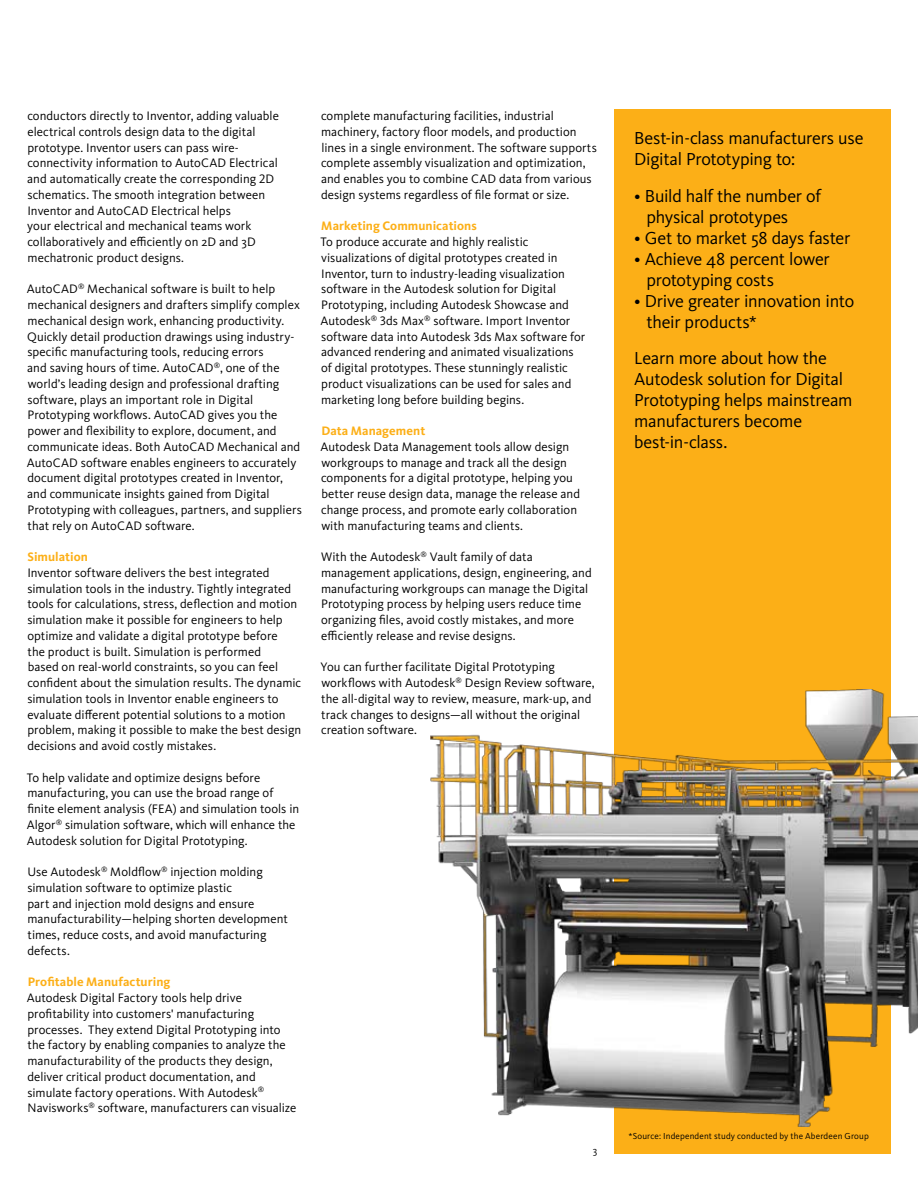
<style>
.page{position:relative;width:918px;height:1188px;background:#fff}
.page>*{position:absolute;margin:0;border:0;box-sizing:border-box;transform-origin:0 0}
.t1{font:18px/21px "Kievit Pro";letter-spacing:-.015em;color:#000}
.t2{font:12.75px/15.8px "Kievit Pro";color:#000}
.t3{font:700 12.75px "Kievit Pro";letter-spacing:.005em;color:#fcaf17}
.t4{font:10.5px "Kievit Pro";color:#000}
.t5{font:9px "Kievit Pro";letter-spacing:.02em;color:#000}
</style>
<div class="page">
<div style="left:614px;top:109px;width:277px;height:1044px;background:#fcaf17"></div>
<img style="left:431px;top:690px;width:487px;height:436px">
<p class="t2" style="left:27px;top:108px;width:253px">conductors directly to Inventor, adding valuable electrical controls design data to the digital prototype. Inventor users can pass wire&shy;connectivity information to AutoCAD Electrical and automatically create the corresponding 2D schematics. The smooth integration between Inventor and AutoCAD Electrical helps<br>your electrical and mechanical teams work collaboratively and efficiently on 2D and 3D mechatronic product designs.</p>
<p class="t2" style="left:27px;top:281px;width:277px">AutoCAD<sup>®</sup> Mechanical software is built to help mechanical designers and drafters simplify complex mechanical design work, enhancing productivity.<br>Quickly detail production drawings using industry&shy;specific manufacturing tools, reducing errors<br>and saving hours of time. AutoCAD<sup>®</sup>, one of the world’s leading design and professional drafting software, plays an important role in Digital Prototyping workflows. AutoCAD gives you the power and flexibility to explore, document, and communicate ideas. Both AutoCAD Mechanical and AutoCAD software enables engineers to accurately document digital prototypes created in Inventor, and communicate insights gained from Digital Prototyping with colleagues, partners, and suppliers that rely on AutoCAD software.</p>
<p class="t3" style="left:27px;top:549px;width:62px">Simulation</p>
<p class="t2" style="left:27px;top:565px;width:275px">Inventor software delivers the best integrated simulation tools in the industry. Tightly integrated tools for calculations, stress, deflection and motion simulation make it possible for engineers to help optimize and validate a digital prototype before<br>the product is built. Simulation is performed<br>based on real-world constraints, so you can feel confident about the simulation results. The dynamic simulation tools in Inventor enable engineers to evaluate different potential solutions to a motion problem, making it possible to make the best design decisions and avoid costly mistakes.</p>
<p class="t2" style="left:27px;top:769px;width:274px">To help validate and optimize designs before manufacturing, you can use the broad range of finite element analysis (FEA) and simulation tools in Algor<sup>®</sup> simulation software, which will enhance the Autodesk solution for Digital Prototyping.</p>
<p class="t2" style="left:27px;top:864px;width:262px">Use Autodesk<sup>®</sup> Moldflow<sup>®</sup> injection molding simulation software to optimize plastic<br>part and injection mold designs and ensure manufacturability—helping shorten development times, reduce costs, and avoid manufacturing defects.</p>
<p class="t3" style="left:28px;top:974px;width:144px">Profitable Manufacturing</p>
<p class="t2" style="left:27px;top:990px;width:271px">Autodesk Digital Factory tools help drive profitability into customers' manufacturing processes. They extend Digital Prototyping into the factory by enabling companies to analyze the manufacturability of the products they design, deliver critical product documentation, and simulate factory operations. With Autodesk<sup>® </sup>Navisworks<sup>®</sup> software, manufacturers can visualize</p>
<p class="t2" style="left:321px;top:108px;width:277px">complete manufacturing facilities, industrial machinery, factory floor models, and production lines in a single environment. The software supports complete assembly visualization and optimization, and enables you to combine CAD data from various design systems regardless of file format or size.</p>
<p class="t3" style="left:321px;top:218px;width:157px">Marketing Communications</p>
<p class="t2" style="left:320px;top:234px;width:266px">To produce accurate and highly realistic visualizations of digital prototypes created in Inventor, turn to industry-leading visualization software in the Autodesk solution for Digital Prototyping, including Autodesk Showcase and Autodesk<sup>®</sup> 3ds Max<sup>®</sup> software. Import Inventor software data into Autodesk 3ds Max software for advanced rendering and animated visualizations of digital prototypes. These stunningly realistic product visualizations can be used for sales and marketing long before building begins.</p>
<p class="t3" style="left:321px;top:423px;width:105px">Data Management</p>
<p class="t2" style="left:320px;top:439px;width:261px">Autodesk Data Management tools allow design workgroups to manage and track all the design components for a digital prototype, helping you better reuse design data, manage the release and change process, and promote early collaboration with manufacturing teams and clients.</p>
<p class="t2" style="left:321px;top:549px;width:272px">With the Autodesk<sup>®</sup> Vault family of data management applications, design, engineering, and manufacturing workgroups can manage the Digital Prototyping process by helping users reduce time organizing files, avoid costly mistakes, and more efficiently release and revise designs.</p>
<p class="t2" style="left:321px;top:659px;width:276px">You can further facilitate Digital Prototyping workflows with Autodesk<sup>®</sup> Design Review software, the all-digital way to review, measure, mark-up, and track changes to designs—all without the original creation software.</p>
<p class="t4" style="left:593px;top:1144px;width:6px">3</p>
<h1 class="t1" style="left:634px;top:127px;width:231px">Best-in-class manufacturers use<br>Digital Prototyping to:</h1>
<h1 class="t1" style="left:646px;top:186px;width:176px;text-indent:-12px">• Build half the number of physical prototypes</h1>
<h1 class="t1" style="left:634px;top:228px;width:218px">• Get to market 58 days faster</h1>
<h1 class="t1" style="left:646px;top:249px;width:185px;text-indent:-12px">• Achieve 48 percent lower prototyping costs</h1>
<h1 class="t1" style="left:646px;top:291px;width:209px;text-indent:-12px">• Drive greater innovation into their products*</h1>
<h1 class="t1" style="left:634px;top:348px;width:220px">Learn more about how the<br>Autodesk solution for Digital<br>Prototyping helps mainstream manufacturers become best-in-class.</h1>
<p class="t5" style="left:628px;top:1131px;width:242px">*Source: Independent study conducted by the Aberdeen Group</p>
</div>
